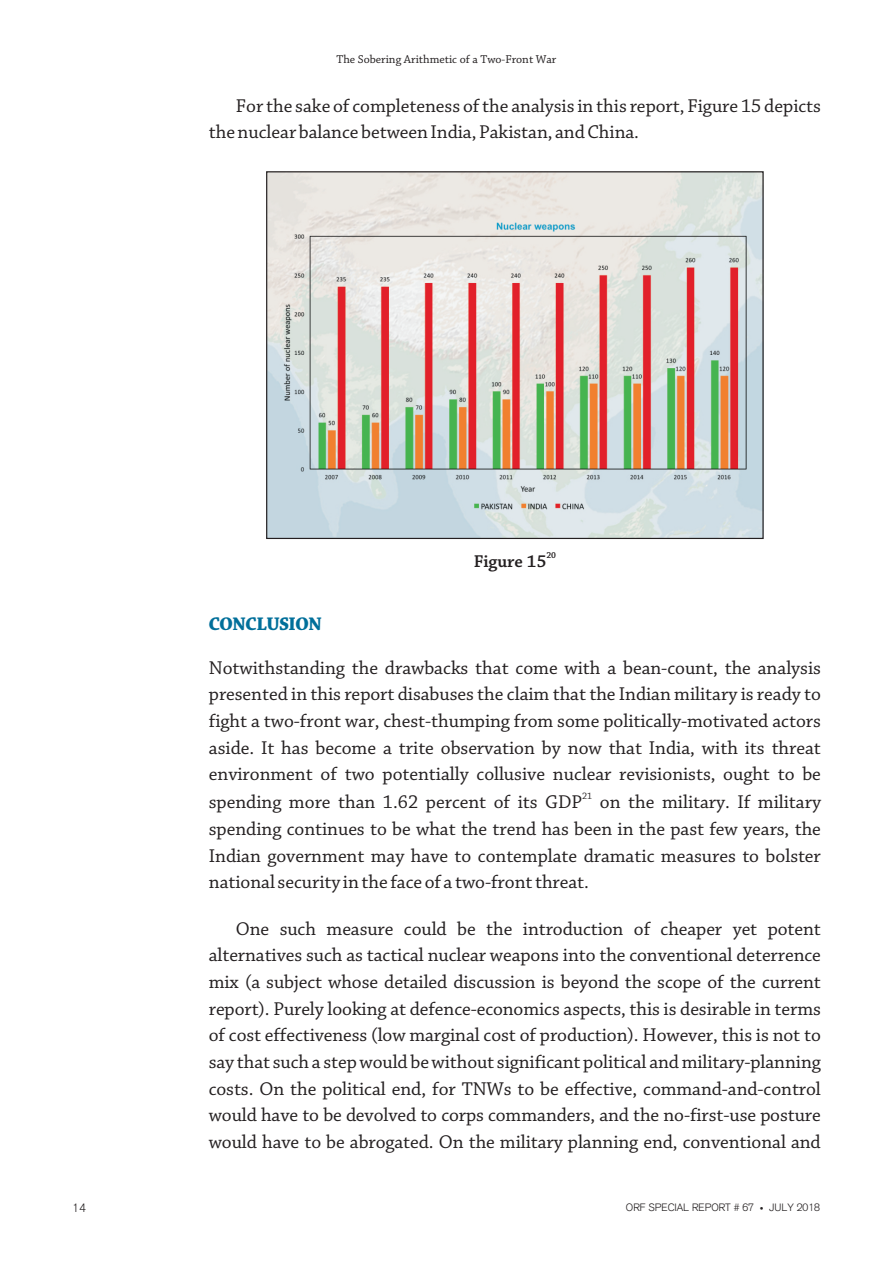
<style>
.page{position:relative;width:893px;height:1263px;background:#fff}
.page>*{position:absolute;margin:0;border:0;box-sizing:border-box;transform-origin:0 0}
.t1{font:19.5px/26.7px "Chaparral Pro";color:#231f20;text-align:justify}
.t2{font:700 19.5px "Chaparral Pro";color:#006f9a}
.t3{font:600 18px "Chaparral Pro";color:#231f20}
.t4{font:12px "Chaparral Pro";color:#231f20}
.t5{font:300 12px "Akzidenz Grotesk BQ";color:#231f20}
.t6{font:300 10.5px "Akzidenz Grotesk";color:#231f20}
.t7{font:9.75px "Chaparral Pro";color:#231f20}
.t8{font:600 9px "Chaparral Pro";color:#231f20}
.s1{font-size:7.5px}
</style>
<div class="page">
<img style="left:268px;top:173px;width:494px;height:364px">
<p class="t4" style="left:337px;top:54px;width:221px">The Sobering Arithmetic of a Two-Front War</p>
<p class="t1" style="left:209px;top:94px;width:614px;text-indent:27px">For the sake of completeness of the analysis in this report, Figure 15 depicts the nuclear balance between India, Pakistan, and China.</p>
<p class="t2" style="left:209px;top:615px;width:114px">CONCLUSION</p>
<p class="t8" style="left:546px;top:551px;width:11px">20</p>
<p class="t3" style="left:474px;top:553px;width:74px">Figure 15</p>
<p class="t1" style="left:209px;top:656px;width:614px">Notwithstanding the drawbacks that come with a bean-count, the analysis presented in this report disabuses the claim that the Indian military is ready to fight a two-front war, chest-thumping from some politically-motivated actors aside. It has become a trite observation by now that India, with its threat environment of two potentially collusive nuclear revisionists, ought to be</p>
<p class="t7" style="left:582px;top:791px;width:12px">21</p>
<p class="t1" style="left:209px;top:790px;width:614px">spending more than 1.62 percent of its GDP on the military. If military spending continues to be what the trend has been in the past few years, the Indian government may have to contemplate dramatic measures to bolster national security in the face of a two-front threat.</p>
<p class="t1" style="left:209px;top:917px;width:614px;text-indent:27px">One such measure could be the introduction of cheaper yet potent alternatives such as tactical nuclear weapons into the conventional deterrence mix (a subject whose detailed discussion is beyond the scope of the current report). Purely looking at defence-economics aspects, this is desirable in terms of cost effectiveness (low marginal cost of production). However, this is not to say that such a step would be without significant political and military-planning costs. On the political end, for TNWs to be effective, command-and-control would have to be devolved to corps commanders, and the no-first-use posture would have to be abrogated. On the military planning end, conventional and</p>
<p class="t5" style="left:72px;top:1203px;width:15px">14</p>
<p class="t6" style="left:626px;top:1204px;width:196px">ORF SPECIAL REPORT # 67 <span class="s1">•</span> JULY 2018</p>
</div>
